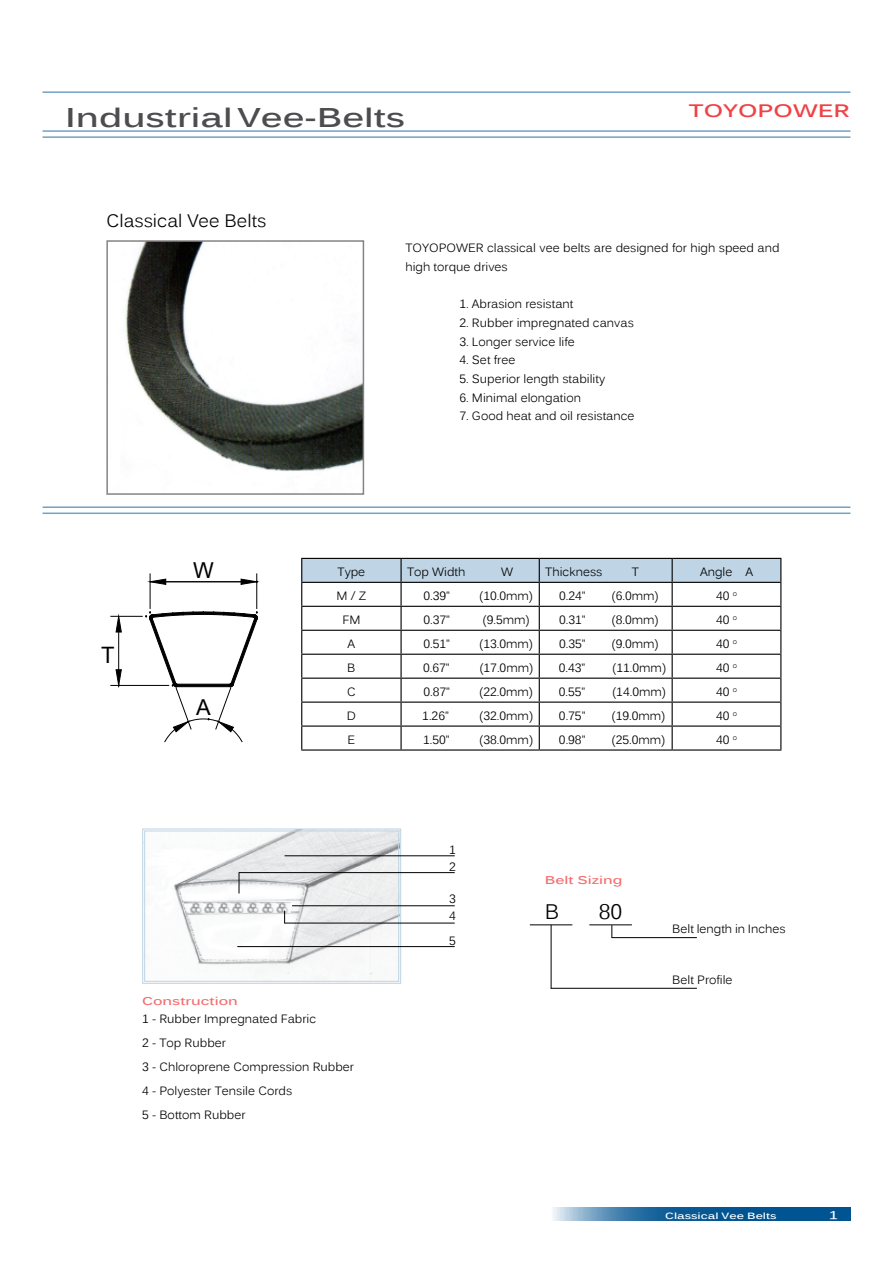
<style>
.page{position:relative;width:893px;height:1263px;background:#fff}
.page>*{position:absolute;margin:0;border:0;box-sizing:border-box;transform-origin:0 0}
.t1{font:700 27px "Kalinga";color:#4d4d4f;scale:1.33 1}
.t2{font:22.65px "Arial";color:#000}
.t3{font:21.9px "Arial";color:#000}
.t4{font:21px "Kalinga";color:#000}
.t5{font:18px "Kalinga";color:#000}
.t6{font:700 18px "Kalinga";color:#f04245;scale:1.33 1}
.t7{font:12px/23.9px "Kalinga";color:#000}
.t8{font:700 11.25px "Kalinga";color:#f36f71;scale:1.33 1}
.t9{font:700 11.25px "Kalinga";color:#fff;scale:1.33 1}
.t10{font:700 9px "Kalinga";color:#fff;scale:1.33 1}
</style>
<div class="page">
<svg style="left:553px;top:1207px;width:297px;height:13px;background:#286ea2"></svg>
<hr style="left:111px;top:616px;width:31px;height:1px;background:#000">
<hr style="left:111px;top:685px;width:58px;height:1px;background:#000">
<hr style="left:118px;top:632px;width:1px;height:38px;background:#000">
<svg style="left:116px;top:616px;width:5px;height:16px"></svg>
<svg style="left:116px;top:670px;width:5px;height:17px"></svg>
<hr style="left:150px;top:574px;width:1px;height:34px;background:#000">
<hr style="left:256px;top:574px;width:1px;height:34px;background:#000">
<hr style="left:166px;top:581px;width:75px;height:1px;background:#000">
<svg style="left:150px;top:579px;width:16px;height:5px"></svg>
<svg style="left:145px;top:611px;width:113px;height:131px"></svg>
<svg style="left:241px;top:579px;width:17px;height:5px"></svg>
<img style="left:125px;top:243px;width:236px;height:228px">
<div style="left:106px;top:240px;width:258px;height:255px;border:2px solid #858383"></div>
<hr style="left:43px;top:512px;width:807px;height:2px;background:#73a1c3">
<hr style="left:43px;top:506px;width:807px;height:2px;background:#73a1c3">
<svg style="left:301px;top:558px;width:480px;height:191px"></svg>
<hr style="left:301px;top:749px;width:100px;height:2px;background:#000">
<hr style="left:401px;top:749px;width:138px;height:2px;background:#000">
<hr style="left:539px;top:749px;width:133px;height:2px;background:#000">
<hr style="left:672px;top:749px;width:109px;height:2px;background:#000">
<hr style="left:285px;top:855px;width:170px;height:1px;background:#000">
<hr style="left:292px;top:905px;width:163px;height:1px;background:#000">
<hr style="left:285px;top:923px;width:170px;height:1px;background:#000">
<hr style="left:237px;top:946px;width:218px;height:1px;background:#000">
<hr style="left:239px;top:872px;width:216px;height:1px;background:#000">
<svg style="left:142px;top:828px;width:260px;height:156px"></svg>
<hr style="left:530px;top:924px;width:42px;height:1px;background:#000">
<hr style="left:589px;top:924px;width:43px;height:1px;background:#000">
<hr style="left:612px;top:937px;width:85px;height:1px;background:#000">
<svg style="left:611px;top:925px;width:1px;height:13px"></svg>
<hr style="left:551px;top:925px;width:1px;height:64px;background:#000">
<hr style="left:551px;top:988px;width:146px;height:1px;background:#000">
<hr style="left:43px;top:91px;width:807px;height:2px;background:#73a1c3">
<hr style="left:43px;top:136px;width:807px;height:2px;background:#73a1c3">
<hr style="left:43px;top:130px;width:807px;height:2px;background:#73a1c3">
<h1 class="t1" style="left:65px;top:100px;width:257px">Industrial Vee-Belts</h1>
<h3 class="t5" style="left:106px;top:209px;width:161px">Classical Vee Belts</h3>
<h3 class="t6" style="left:689px;top:99px;width:122px">TOYOPOWER</h3>
<p class="t7" style="left:405px;top:240px;width:376px;line-height:18.6px">TOYOPOWER classical vee belts are designed for high speed and high torque drives</p>
<p class="t7" style="left:459px;top:293px;width:116px">1. Abrasion resistant</p>
<p class="t7" style="left:459px;top:312px;width:176px">2. Rubber impregnated canvas</p>
<p class="t7" style="left:459px;top:330px;width:117px">3. Longer service life</p>
<p class="t7" style="left:459px;top:349px;width:58px">4. Set free</p>
<p class="t7" style="left:459px;top:368px;width:147px">5. Superior length stability</p>
<p class="t7" style="left:459px;top:386px;width:123px">6. Minimal elongation</p>
<p class="t7" style="left:459px;top:405px;width:177px">7. Good heat and oil resistance</p>
<h2 class="t2" style="left:101px;top:641px;width:15px">T</h2>
<h3 class="t3" style="left:193px;top:556px;width:22px">W</h3>
<h3 class="t3" style="left:196px;top:693px;width:16px">A</h3>
<p class="t7" style="left:338px;top:561px;width:29px">Type</p>
<p class="t7" style="left:407px;top:561px;width:60px">Top Width</p>
<p class="t7" style="left:501px;top:561px;width:13px">W</p>
<p class="t7" style="left:545px;top:561px;width:59px">Thickness</p>
<p class="t7" style="left:632px;top:561px;width:9px">T</p>
<p class="t7" style="left:700px;top:561px;width:55px">Angle A</p>
<p class="t7" style="left:336px;top:585px;width:32px">M / Z</p>
<p class="t7" style="left:423px;top:585px;width:28px">0.39”</p>
<p class="t7" style="left:479px;top:585px;width:56px">(10.0mm)</p>
<p class="t7" style="left:559px;top:585px;width:28px">0.24”</p>
<p class="t7" style="left:612px;top:585px;width:49px">(6.0mm)</p>
<p class="t7" style="left:716px;top:585px;width:22px">40 <sup>o</sup></p>
<p class="t7" style="left:342px;top:609px;width:20px">FM</p>
<p class="t7" style="left:423px;top:609px;width:28px">0.37”</p>
<p class="t7" style="left:482px;top:609px;width:49px">(9.5mm)</p>
<p class="t7" style="left:559px;top:609px;width:28px">0.31”</p>
<p class="t7" style="left:611px;top:609px;width:49px">(8.0mm)</p>
<p class="t7" style="left:716px;top:609px;width:22px">40 <sup>o</sup></p>
<p class="t7" style="left:348px;top:633px;width:9px">A</p>
<p class="t7" style="left:423px;top:633px;width:28px">0.51”</p>
<p class="t7" style="left:479px;top:633px;width:56px">(13.0mm)</p>
<p class="t7" style="left:559px;top:633px;width:28px">0.35”</p>
<p class="t7" style="left:612px;top:633px;width:49px">(9.0mm)</p>
<p class="t7" style="left:716px;top:633px;width:22px">40 <sup>o</sup></p>
<p class="t7" style="left:347px;top:657px;width:10px">B</p>
<p class="t7" style="left:423px;top:657px;width:28px">0.67”</p>
<p class="t7" style="left:479px;top:657px;width:56px">(17.0mm)</p>
<p class="t7" style="left:559px;top:657px;width:28px">0.43”</p>
<p class="t7" style="left:612px;top:657px;width:55px">(11.0mm)</p>
<p class="t7" style="left:716px;top:657px;width:22px">40 <sup>o</sup></p>
<p class="t7" style="left:347px;top:681px;width:10px">C</p>
<p class="t7" style="left:423px;top:681px;width:28px">0.87”</p>
<p class="t7" style="left:479px;top:681px;width:56px">(22.0mm)</p>
<p class="t7" style="left:559px;top:681px;width:28px">0.55”</p>
<p class="t7" style="left:612px;top:681px;width:55px">(14.0mm)</p>
<p class="t7" style="left:716px;top:681px;width:22px">40 <sup>o</sup></p>
<p class="t7" style="left:347px;top:705px;width:11px">D</p>
<p class="t7" style="left:422px;top:705px;width:28px">1.26”</p>
<p class="t7" style="left:479px;top:705px;width:56px">(32.0mm)</p>
<p class="t7" style="left:559px;top:705px;width:28px">0.75”</p>
<p class="t7" style="left:611px;top:705px;width:56px">(19.0mm)</p>
<p class="t7" style="left:716px;top:705px;width:22px">40 <sup>o</sup></p>
<p class="t7" style="left:348px;top:729px;width:9px">E</p>
<p class="t7" style="left:423px;top:729px;width:28px">1.50”</p>
<p class="t7" style="left:479px;top:729px;width:56px">(38.0mm)</p>
<p class="t7" style="left:559px;top:729px;width:28px">0.98”</p>
<p class="t7" style="left:611px;top:729px;width:56px">(25.0mm)</p>
<p class="t7" style="left:716px;top:729px;width:22px">40 <sup>o</sup></p>
<p class="t8" style="left:142px;top:994px;width:73px">Construction</p>
<p class="t7" style="left:142px;top:1008px;width:213px">1 - Rubber Impregnated Fabric<br>2 - Top Rubber<br>3 - Chloroprene Compression Rubber<br>4 - Polyester Tensile Cords<br>5 - Bottom Rubber</p>
<p class="t7" style="left:449px;top:839px;width:8px">1</p>
<p class="t7" style="left:449px;top:856px;width:8px">2</p>
<p class="t7" style="left:449px;top:891px;width:8px;line-height:17px">3<br>4</p>
<p class="t7" style="left:449px;top:930px;width:8px">5</p>
<p class="t8" style="left:545px;top:872px;width:60px">Belt Sizing</p>
<h3 class="t4" style="left:545px;top:898px;width:16px">B</h3>
<h3 class="t4" style="left:599px;top:898px;width:25px">80</h3>
<p class="t7" style="left:672px;top:918px;width:115px">Belt length in Inches</p>
<p class="t7" style="left:672px;top:969px;width:62px">Belt Profile</p>
<p class="t10" style="left:665px;top:1210px;width:85px">Classical Vee Belts</p>
<p class="t9" style="left:829px;top:1207px;width:8px">1</p>
</div>
